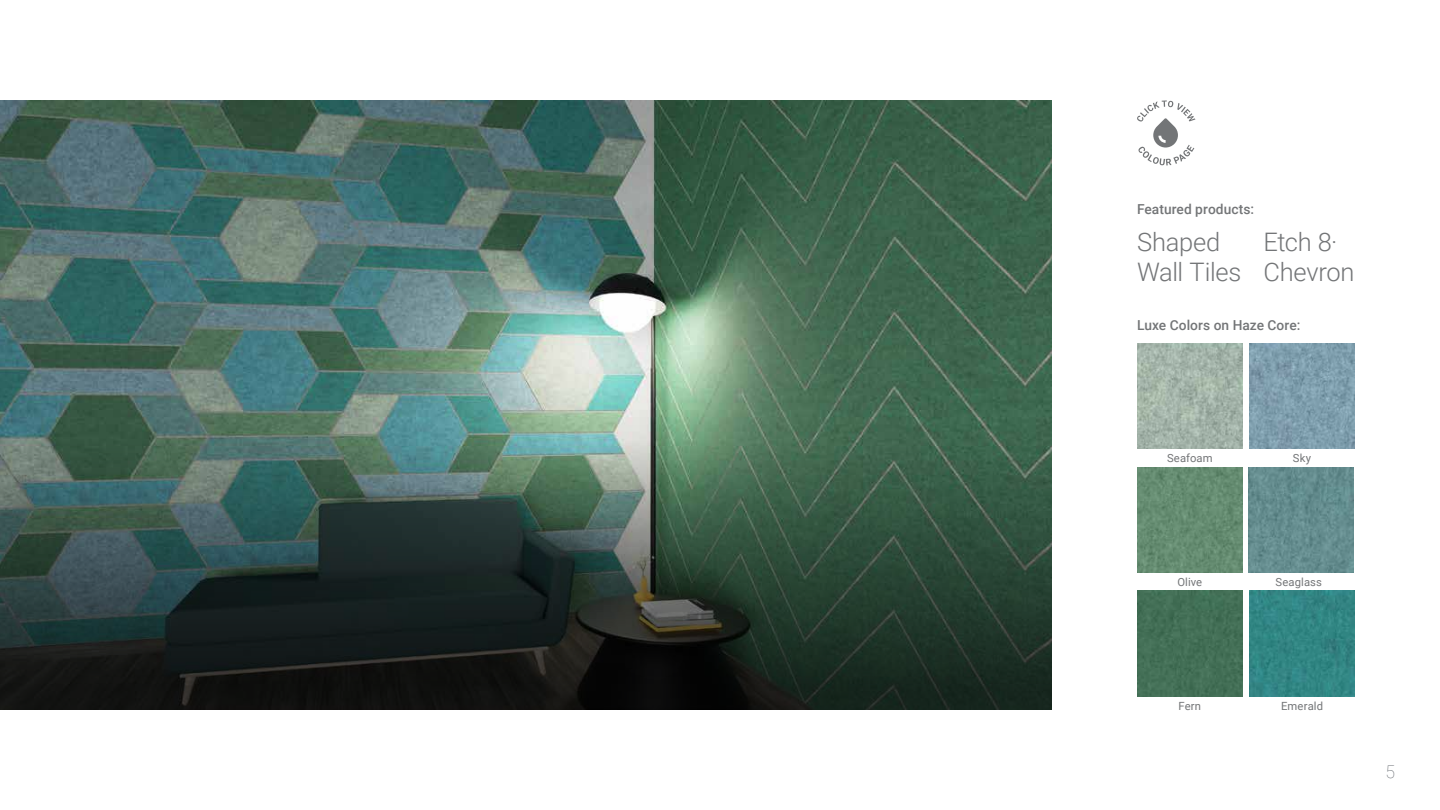
<style>
.page{position:relative;width:1440px;height:810px;background:#fff}
.page>*{position:absolute;margin:0;border:0;box-sizing:border-box;transform-origin:0 0}
.t1{font:300 25.5px/30.6px "Roboto";letter-spacing:-.01em;color:#737577}
.t2{font:100 17.5px "Roboto";color:#5f646a}
.t3{font:500 13.75px "Roboto";letter-spacing:.005em;color:#737577}
.t4{font:11.25px "Roboto";letter-spacing:.01em;color:#737577}
</style>
<div class="page">
<img style="left:0;top:100px;width:1052px;height:325px">
<svg style="left:0;top:425px;width:1052px;height:285px;background:#2f443c"></svg>
<div style="left:1137px;top:591px;width:106px;height:105px;background:#436f56"></div>
<img style="left:1137px;top:343px;width:106px;height:106px">
<img style="left:1249px;top:343px;width:106px;height:106px">
<img style="left:1137px;top:467px;width:106px;height:106px">
<img style="left:1248px;top:467px;width:106px;height:106px">
<img style="left:1249px;top:591px;width:106px;height:105px">
<svg style="left:1137px;top:100px;width:58px;height:65px"></svg>
<p class="t3" style="left:1137px;top:200px;width:119px">Featured products:</p>
<h1 class="t1" style="left:1137px;top:225px;width:106px">Shaped<br>Wall Tiles</h1>
<h1 class="t1" style="left:1264px;top:225px;width:93px">Etch 8·<br>Chevron</h1>
<p class="t3" style="left:1137px;top:316px;width:165px">Luxe Colors on Haze Core:</p>
<p class="t4" style="left:1167px;top:450px;width:47px">Seafoam</p>
<p class="t4" style="left:1293px;top:450px;width:20px">Sky</p>
<p class="t4" style="left:1177px;top:574px;width:26px">Olive</p>
<p class="t4" style="left:1276px;top:574px;width:48px">Seaglass</p>
<p class="t4" style="left:1179px;top:698px;width:24px">Fern</p>
<p class="t4" style="left:1281px;top:698px;width:44px">Emerald</p>
<p class="t2" style="left:1385px;top:760px;width:11px">5</p>
</div>
